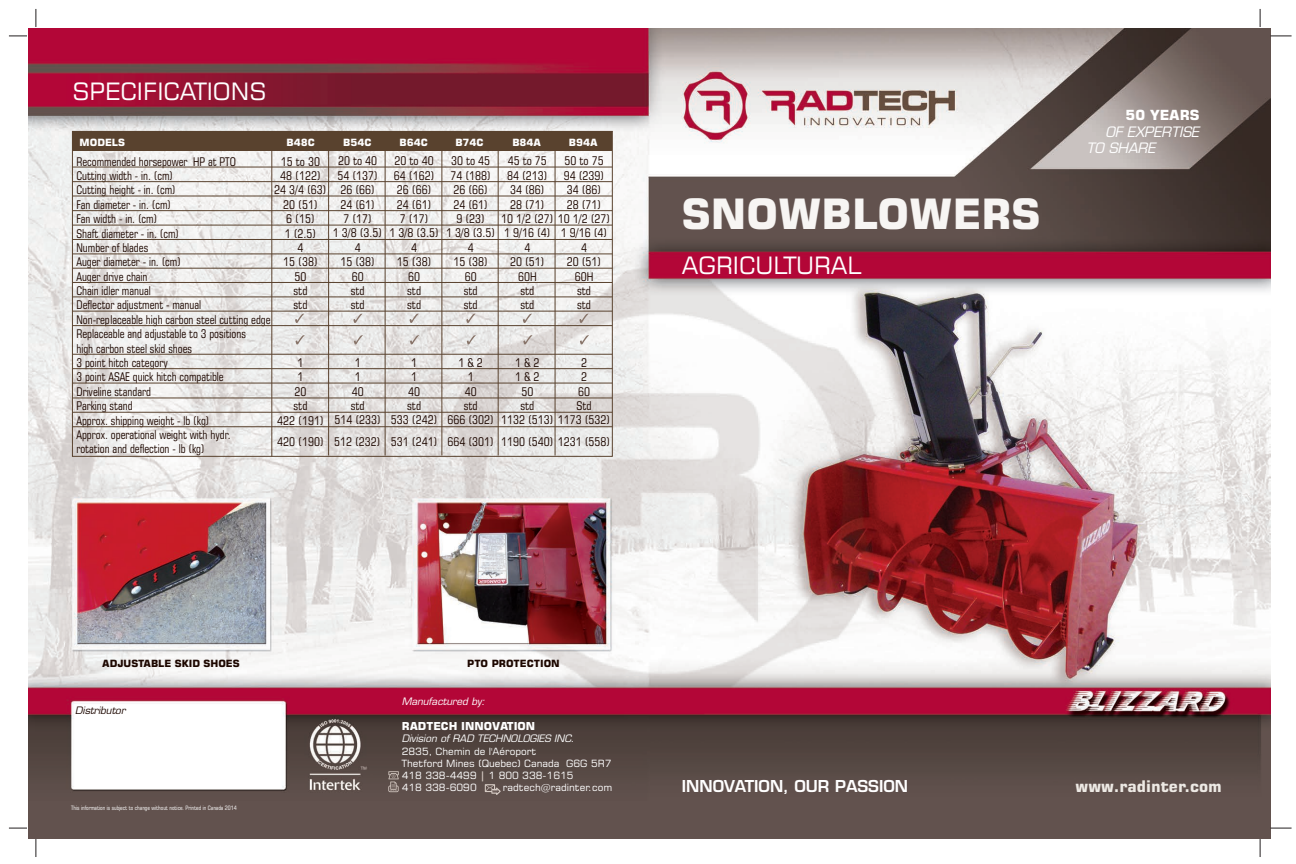
<style>
.page{position:relative;width:1296px;height:864px;background:#fff}
.page>*{position:absolute;margin:0;border:0;box-sizing:border-box;transform-origin:0 0}
.t1{font:700 41.9px "Square 721 BT";color:#f7f5f3}
.t2{font:24px "Square 721 BT";color:#fff}
.t3{font:16px "Square 721 Dm";color:#fff}
.t4{font:700 16px "Square 721 BT";color:#ede9e4}
.t5{font:italic 14px/16.8px "Square 721 BT";color:#fff}
.t6{font:700 14px "Square 721 BT";color:#fff}
.t7{font:12px/14.4px "Square 721 Cn BT";color:#1d0700;scale:.95 1}
.t8{font:12px/14.4px "Square 721 Cn BT";color:#1d0700;text-align:center}
.t9{font:700 11px "Square 721 BT";color:#fff}
.t10{font:10px/12.3px "Square 721 BT";color:#fff}
.t11{font:italic 10px "Square 721 BT";color:#fff}
.t12{font:700 10px "Square 721 BT";color:#1d0700}
.t13{font:700 10px "Square 721 BT";color:#fff}
.t14{font:italic 10px "Square 721 BT";color:#1d0700}
.t15{font:700 10px "Square 721 BT";color:#d6cbc4}
.t16{font:6px "Square 721 Cn BT";color:#fff}
</style>
<div class="page">
<img style="left:28px;top:29px;width:1242px;height:810px">
<svg style="left:485px;top:784px;width:16px;height:11px"></svg>
<svg style="left:388px;top:771px;width:11px;height:21px"></svg>
<div style="left:72px;top:132px;width:540px;height:19px;background:#59422e"></div>
<hr style="left:271px;top:132px;width:1px;height:324px;background:#59422e">
<hr style="left:72px;top:167px;width:540px;height:1px;background:#59422e">
<hr style="left:72px;top:181px;width:540px;height:1px;background:#59422e">
<hr style="left:72px;top:196px;width:540px;height:1px;background:#59422e">
<hr style="left:72px;top:210px;width:540px;height:1px;background:#59422e">
<hr style="left:72px;top:225px;width:540px;height:1px;background:#59422e">
<hr style="left:72px;top:239px;width:540px;height:1px;background:#59422e">
<hr style="left:72px;top:254px;width:540px;height:1px;background:#59422e">
<hr style="left:72px;top:268px;width:540px;height:1px;background:#59422e">
<hr style="left:72px;top:282px;width:540px;height:1px;background:#59422e">
<hr style="left:72px;top:297px;width:540px;height:1px;background:#59422e">
<hr style="left:72px;top:311px;width:540px;height:1px;background:#59422e">
<hr style="left:72px;top:325px;width:540px;height:1px;background:#59422e">
<hr style="left:72px;top:354px;width:540px;height:1px;background:#59422e">
<hr style="left:72px;top:368px;width:540px;height:1px;background:#59422e">
<hr style="left:72px;top:383px;width:540px;height:1px;background:#59422e">
<hr style="left:72px;top:398px;width:540px;height:1px;background:#59422e">
<hr style="left:72px;top:412px;width:540px;height:1px;background:#59422e">
<hr style="left:72px;top:426px;width:540px;height:1px;background:#59422e">
<hr style="left:328px;top:131px;width:1px;height:325px;background:#59422e">
<hr style="left:385px;top:131px;width:1px;height:325px;background:#59422e">
<hr style="left:441px;top:131px;width:1px;height:325px;background:#59422e">
<hr style="left:498px;top:131px;width:1px;height:325px;background:#59422e">
<hr style="left:555px;top:131px;width:1px;height:325px;background:#59422e">
<svg style="left:295px;top:314px;width:9px;height:9px"></svg>
<svg style="left:353px;top:314px;width:9px;height:9px"></svg>
<svg style="left:410px;top:314px;width:9px;height:9px"></svg>
<svg style="left:466px;top:314px;width:9px;height:9px"></svg>
<svg style="left:523px;top:314px;width:9px;height:9px"></svg>
<svg style="left:579px;top:314px;width:9px;height:9px"></svg>
<svg style="left:296px;top:335px;width:9px;height:9px"></svg>
<svg style="left:354px;top:335px;width:9px;height:9px"></svg>
<svg style="left:410px;top:335px;width:9px;height:9px"></svg>
<svg style="left:467px;top:335px;width:9px;height:9px"></svg>
<svg style="left:523px;top:335px;width:9px;height:9px"></svg>
<svg style="left:580px;top:335px;width:9px;height:9px"></svg>
<svg style="left:9px;top:36px;width:18px;height:1px"></svg>
<svg style="left:36px;top:9px;width:1px;height:18px"></svg>
<svg style="left:1260px;top:9px;width:1px;height:18px"></svg>
<svg style="left:1271px;top:36px;width:21px;height:1px"></svg>
<svg style="left:1271px;top:828px;width:21px;height:1px"></svg>
<svg style="left:1260px;top:839px;width:1px;height:18px"></svg>
<svg style="left:36px;top:839px;width:1px;height:18px"></svg>
<svg style="left:9px;top:828px;width:18px;height:1px"></svg>
<h2 class="t2" style="left:72px;top:81px;width:196px">SPECIFICATIONS</h2>
<p class="t13" style="left:80px;top:139px;width:47px">MODELS</p>
<p class="t13" style="left:287px;top:139px;width:30px">B48C</p>
<p class="t13" style="left:343px;top:139px;width:30px">B54C</p>
<p class="t7" style="left:76px;top:155px;width:206px">Recommended horsepower HP at PTO<br>Cutting width - in. (cm)<br>Cutting height - in. (cm)<br>Fan diameter - in. (cm)<br>Fan width - in. (cm)<br>Shaft diameter - in. (cm)<br>Number of blades<br>Auger diameter - in. (cm)<br>Auger drive chain<br>Chain idler manual<br>Deflector adjustment - manual<br>Non-replaceable high carbon steel cutting edge<br>Replaceable and adjustable to 3 positions<br>high carbon steel skid shoes<br>3 point hitch category<br>3 point ASAE quick hitch compatible<br>Driveline standard<br>Parking stand<br>Approx. shipping weight - lb (kg)<br>Approx. operational weight with hydr.<br>rotation and deflection - lb (kg)</p>
<p class="t8" style="left:274px;top:155px;width:54px">15 to 30<br>48 (122)<br>24 3/4 (63)<br>20 (51)<br>6 (15)<br>1 (2.5)<br>4<br>15 (38)<br>50<br>std<br>std</p>
<p class="t8" style="left:277px;top:357px;width:48px">1<br>1<br>20<br>std<br>422 (191)</p>
<p class="t8" style="left:277px;top:436px;width:48px">420 (190)</p>
<p class="t8" style="left:333px;top:155px;width:51px">20 to 40<br>54 (137)<br>26 (66)<br>24 (61)<br>7 (17)<br>1 3/8 (3.5)<br>4<br>15 (38)<br>60<br>std<br>std</p>
<p class="t8" style="left:334px;top:356px;width:48px">1<br>1<br>40<br>std<br>514 (233)</p>
<p class="t8" style="left:334px;top:435px;width:48px">512 (232)</p>
<p class="t13" style="left:400px;top:139px;width:30px">B64C</p>
<p class="t13" style="left:455px;top:139px;width:30px">B74C</p>
<p class="t13" style="left:512px;top:139px;width:30px">B84A</p>
<p class="t13" style="left:569px;top:139px;width:30px">B94A</p>
<p class="t8" style="left:389px;top:155px;width:51px">20 to 40<br>64 (162)<br>26 (66)<br>24 (61)<br>7 (17)<br>1 3/8 (3.5)<br>4<br>15 (38)<br>60<br>std<br>std</p>
<p class="t8" style="left:446px;top:155px;width:51px">30 to 45<br>74 (188)<br>26 (66)<br>24 (61)<br>9 (23)<br>1 3/8 (3.5)<br>4<br>15 (38)<br>60<br>std<br>std</p>
<p class="t8" style="left:564px;top:155px;width:42px;text-align:left">50 to 75<br>94 (239)<br>34 (86)<br>28 (71)</p>
<p class="t8" style="left:561px;top:227px;width:48px">1 9/16 (4)<br>4<br>20 (51)<br>60H<br>std<br>std</p>
<p class="t8" style="left:508px;top:155px;width:41px">45 to 75</p>
<p class="t8" style="left:507px;top:169px;width:42px">84 (213)</p>
<p class="t8" style="left:510px;top:184px;width:36px">34 (86)</p>
<p class="t8" style="left:510px;top:198px;width:36px">28 (71)</p>
<p class="t8" style="left:501px;top:213px;width:111px">10 1/2 (27) 10 1/2 (27)</p>
<p class="t8" style="left:504px;top:227px;width:48px">1 9/16 (4)</p>
<p class="t8" style="left:524px;top:241px;width:7px">4</p>
<p class="t8" style="left:510px;top:256px;width:36px">20 (51)</p>
<p class="t8" style="left:518px;top:270px;width:20px">60H</p>
<p class="t8" style="left:520px;top:285px;width:15px">std</p>
<p class="t8" style="left:520px;top:299px;width:15px">std</p>
<p class="t8" style="left:391px;top:356px;width:48px">1<br>1<br>40<br>std<br>533 (242)</p>
<p class="t8" style="left:391px;top:436px;width:48px">531 (241)</p>
<p class="t8" style="left:447px;top:356px;width:48px">1 &amp; 2<br>1<br>40<br>std<br>666 (302)</p>
<p class="t8" style="left:447px;top:436px;width:48px">664 (301)</p>
<p class="t8" style="left:515px;top:356px;width:26px">1 &amp; 2</p>
<p class="t8" style="left:515px;top:371px;width:26px">1 &amp; 2</p>
<p class="t8" style="left:521px;top:385px;width:13px">50</p>
<p class="t8" style="left:520px;top:400px;width:15px">std</p>
<p class="t8" style="left:501px;top:414px;width:111px">1132 (513) 1173 (532)</p>
<p class="t8" style="left:501px;top:436px;width:111px">1190 (540) 1231 (558)</p>
<p class="t8" style="left:577px;top:356px;width:17px">2<br>2<br>60<br>Std</p>
<h1 class="t1" style="left:682px;top:197px;width:360px">SNOWBLOWERS</h1>
<h2 class="t2" style="left:682px;top:255px;width:182px">AGRICULTURAL</h2>
<p class="t6" style="left:1126px;top:109px;width:75px">50 YEARS</p>
<p class="t5" style="left:1086px;top:125px;width:114px;text-indent:19px">OF EXPERTISE<br>TO SHARE</p>
<p class="t12" style="left:102px;top:659px;width:139px">ADJUSTABLE SKID SHOES</p>
<p class="t12" style="left:467px;top:659px;width:94px">PTO PROTECTION</p>
<p class="t14" style="left:75px;top:706px;width:52px">Distributor</p>
<p class="t16" style="left:71px;top:805px;width:167px">This information is subject to change without notice. Printed in Canada 2014</p>
<p class="t11" style="left:402px;top:698px;width:85px">Manufactured by:</p>
<p class="t9" style="left:402px;top:722px;width:135px">RADTECH INNOVATION</p>
<p class="t11" style="left:402px;top:735px;width:174px">Division of RAD TECHNOLOGIES INC.</p>
<p class="t10" style="left:402px;top:746px;width:211px">2835, Chemin de l'Aéroport<br>Thetford Mines (Quebec) Canada G6G 5R7<br>418 338-4499 1 800 338-1615<br>418 338-6090</p>
<p class="t15" style="left:480px;top:772px;width:6px">|</p>
<p class="t10" style="left:503px;top:783px;width:111px">radtech@radinter.com</p>
<h3 class="t3" style="left:682px;top:780px;width:228px">INNOVATION, OUR PASSION</h3>
<h3 class="t4" style="left:1076px;top:780px;width:148px">www.radinter.com</h3>
</div>
